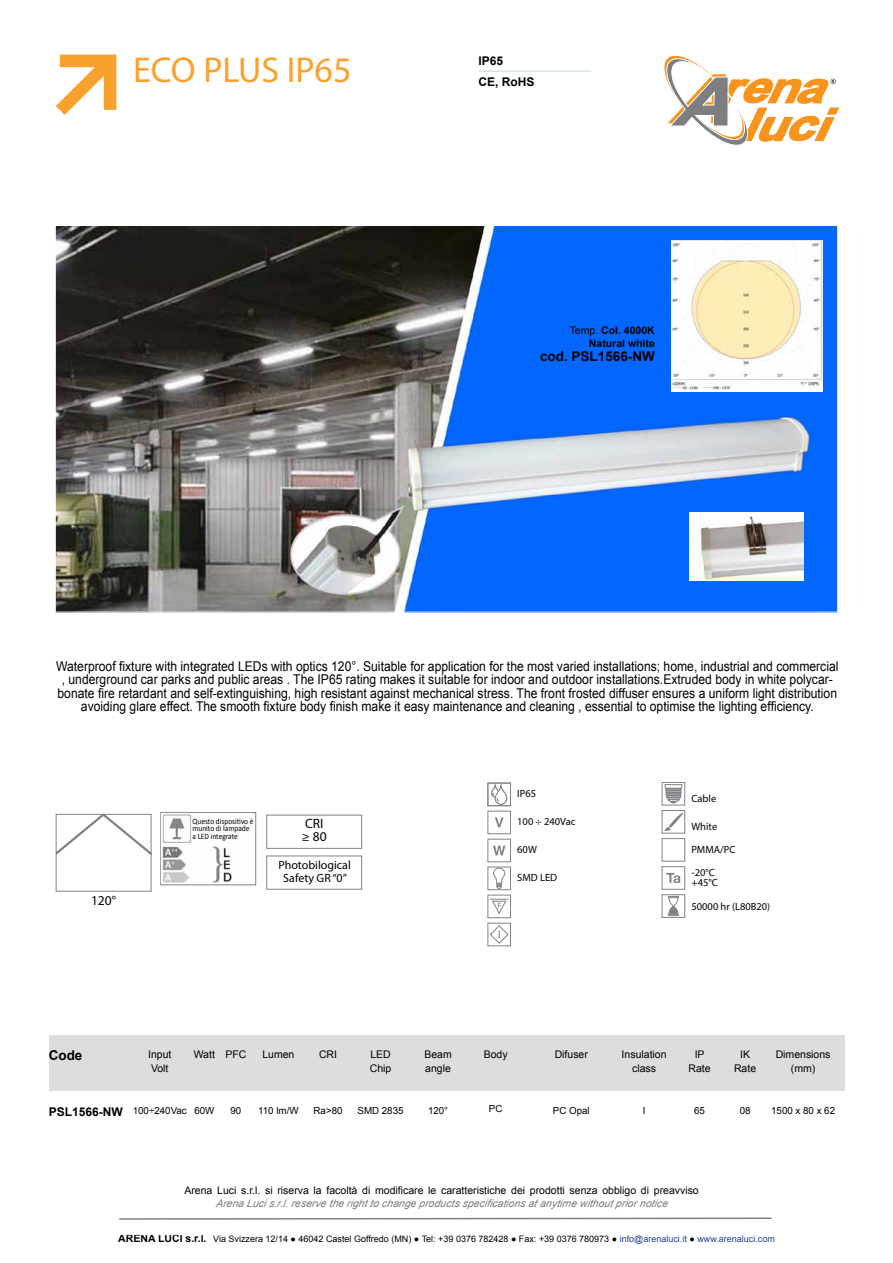
<style>
.page{position:relative;width:893px;height:1263px;background:#fff}
.page>*{position:absolute;margin:0;border:0;box-sizing:border-box;transform-origin:0 0}
.t1{font:36px "Myriad Pro";color:#f9a12d}
.t2{font:13.5px/13.5px "Arial";color:#000;text-align:center;scale:.9 1}
.t3{font:700 13.5px "Arial";color:#000}
.t4{font:13.5px/13.5px "Myriad Pro";color:#000}
.t5{font:12px/13.5px "Myriad Pro";color:#000;text-align:center}
.t6{font:700 12px "Arial";color:#000}
.t7{font:10.5px/13.5px "Arial";color:#000;text-align:center}
.t8{font:italic 10.5px "Arial";color:#7c7e81}
.t9{font:10.5px/9.8px "Myriad Pro";color:#000}
.t10{font:700 10.5px/13.5px "Arial";color:#000;text-align:right}
.t11{font:9.75px "Arial";color:#000}
.t12{font:9px "Arial";color:#000}
.t13{font:8.25px/7.5px "Calibri";color:#000;scale:.9 1}
.s1{font-weight:400}
.s2{font-weight:700;font-size:10.5px}
.s3{color:#25408f}
</style>
<div class="page">
<img style="left:57px;top:227px;width:779px;height:383px">
<hr style="left:479px;top:70px;width:112px;height:2px;background:#cce9e2">
<svg style="left:56px;top:55px;width:60px;height:60px"></svg>
<img style="left:672px;top:240px;width:151px;height:152px">
<svg style="left:664px;top:56px;width:175px;height:90px"></svg>
<div style="left:49px;top:1036px;width:795px;height:55px;background:#dcddde"></div>
<svg style="left:119px;top:1217px;width:653px;height:3px"></svg>
<img style="left:689px;top:512px;width:115px;height:68px">
<div style="left:487px;top:811px;width:24px;height:23px;border:1px solid #808285"></div>
<svg style="left:495px;top:817px;width:8px;height:10px"></svg>
<div style="left:487px;top:839px;width:24px;height:23px;border:1px solid #808285"></div>
<svg style="left:493px;top:845px;width:12px;height:10px"></svg>
<div style="left:662px;top:810px;width:23px;height:23px;border:1px solid #808285"></div>
<svg style="left:663px;top:811px;width:21px;height:20px"></svg>
<div style="left:662px;top:838px;width:23px;height:23px;border:1px solid #808285"></div>
<div style="left:487px;top:923px;width:24px;height:23px;border:1px solid #808285"></div>
<svg style="left:490px;top:925px;width:19px;height:19px"></svg>
<div style="left:487px;top:895px;width:24px;height:23px;border:1px solid #808285"></div>
<div style="left:662px;top:866px;width:23px;height:24px;border:1px solid #808285"></div>
<svg style="left:666px;top:873px;width:14px;height:10px"></svg>
<div style="left:662px;top:894px;width:23px;height:24px;border:1px solid #808285"></div>
<svg style="left:668px;top:896px;width:11px;height:20px"></svg>
<div style="left:487px;top:783px;width:24px;height:23px;border:1px solid #808285"></div>
<svg style="left:491px;top:783px;width:16px;height:22px"></svg>
<div style="left:487px;top:867px;width:24px;height:23px;border:1px solid #808285"></div>
<svg style="left:490px;top:868px;width:18px;height:46px"></svg>
<div style="left:662px;top:782px;width:23px;height:23px;border:1px solid #808285"></div>
<svg style="left:665px;top:784px;width:17px;height:19px"></svg>
<div style="left:266px;top:855px;width:96px;height:35px;border:1px solid #808285"></div>
<div style="left:266px;top:815px;width:96px;height:34px;border:1px solid #808285"></div>
<div style="left:160px;top:812px;width:96px;height:73px;background:#fff;border:1px solid #808285"></div>
<img style="left:161px;top:813px;width:90px;height:70px">
<svg style="left:58px;top:816px;width:91px;height:38px"></svg>
<div style="left:56px;top:814px;width:95px;height:77px;border:1px solid #808285"></div>
<h1 class="t1" style="left:133px;top:47px;width:220px">ECO PLUS IP65</h1>
<p class="t6" style="left:479px;top:52px;width:26px">IP65</p>
<p class="t6" style="left:479px;top:73px;width:58px">CE, RoHS</p>
<p class="t10" style="left:570px;top:323px;width:87px"><span class="s1">Temp.</span> Col. 4000K<br>Natural white</p>
<p class="t3" style="left:540px;top:347px;width:116px">cod. PSL1566-NW</p>
<p class="t2" style="left:56px;top:659px;width:871px">Waterproof fixture with integrated LEDs with optics 120°. Suitable for application for the most varied installations; home, industrial and commercial , underground car parks and public areas . The IP65 rating makes it suitable for indoor and outdoor installations.Extruded body in white polycar&shy;bonate fire retardant and self-extinguishing, high resistant against mechanical stress. The front frosted diffuser ensures a uniform light distribution avoiding glare effect. The smooth fixture body finish make it easy maintenance and cleaning , essential to optimise the lighting efficiency.</p>
<p class="t4" style="left:91px;top:893px;width:27px">120°</p>
<p class="t13" style="left:193px;top:817px;width:69px">Questo dispositivo è munito di lampade a LED integrate</p>
<p class="t4" style="left:302px;top:816px;width:26px">CRI ≥ 80</p>
<p class="t5" style="left:278px;top:858px;width:74px">Photobilogical<br>Safety GR “0”</p>
<p class="t9" style="left:517px;top:789px;width:20px">IP65</p>
<p class="t9" style="left:691px;top:793px;width:26px">Cable</p>
<p class="t9" style="left:517px;top:817px;width:60px">100 ÷ 240Vac</p>
<p class="t9" style="left:691px;top:821px;width:27px">White</p>
<p class="t9" style="left:517px;top:845px;width:21px">60W</p>
<p class="t9" style="left:691px;top:844px;width:45px">PMMA/PC</p>
<p class="t9" style="left:517px;top:873px;width:41px">SMD LED</p>
<p class="t9" style="left:691px;top:867px;width:28px">-20°C +45°C</p>
<p class="t9" style="left:691px;top:901px;width:80px">50000 hr (L80B20)</p>
<p class="t3" style="left:49px;top:1046px;width:35px">Code</p>
<p class="t6" style="left:49px;top:1104px;width:76px">PSL1566-NW</p>
<p class="t7" style="left:148px;top:1048px;width:25px;text-align:left">Input<br>Volt</p>
<p class="t11" style="left:133px;top:1104px;width:55px">100÷240Vac</p>
<p class="t7" style="left:194px;top:1048px;width:23px">Watt</p>
<p class="t11" style="left:194px;top:1104px;width:22px">60W</p>
<p class="t7" style="left:225px;top:1048px;width:22px">PFC</p>
<p class="t11" style="left:230px;top:1104px;width:12px">90</p>
<p class="t7" style="left:262px;top:1048px;width:34px">Lumen</p>
<p class="t11" style="left:258px;top:1104px;width:42px">110 lm/W</p>
<p class="t7" style="left:319px;top:1048px;width:20px">CRI</p>
<p class="t11" style="left:314px;top:1104px;width:30px">Ra&gt;80</p>
<p class="t7" style="left:370px;top:1048px;width:23px;text-align:left">LED<br>Chip</p>
<p class="t11" style="left:357px;top:1104px;width:48px">SMD 2835</p>
<p class="t7" style="left:424px;top:1048px;width:29px;text-align:left">Beam angle</p>
<p class="t11" style="left:428px;top:1104px;width:22px">120°</p>
<p class="t7" style="left:484px;top:1048px;width:25px">Body</p>
<p class="t11" style="left:489px;top:1102px;width:15px">PC</p>
<p class="t7" style="left:555px;top:1048px;width:35px">Difuser</p>
<p class="t11" style="left:553px;top:1104px;width:38px">PC Opal</p>
<p class="t7" style="left:622px;top:1048px;width:46px">Insulation class</p>
<p class="t11" style="left:643px;top:1104px;width:4px">I</p>
<p class="t7" style="left:688px;top:1048px;width:24px">IP<br>Rate</p>
<p class="t11" style="left:694px;top:1104px;width:12px">65</p>
<p class="t7" style="left:734px;top:1048px;width:24px">IK<br>Rate</p>
<p class="t11" style="left:740px;top:1104px;width:12px">08</p>
<p class="t7" style="left:776px;top:1048px;width:56px">Dimensions (mm)</p>
<p class="t11" style="left:771px;top:1104px;width:65px">1500 x 80 x 62</p>
<p class="t7" style="left:184px;top:1184px;width:516px">Arena Luci s.r.l. si riserva la facoltà di modificare le caratteristiche dei prodotti senza obbligo di preavviso</p>
<p class="t8" style="left:216px;top:1197px;width:456px">Arena Luci s.r.l.reserve the right to change products specifications at anytime without prior notice</p>
<p class="t12" style="left:118px;top:1233px;width:658px"><span class="s2">ARENA LUCI s.r.l.</span> Via Svizzera 12/14 ● 46042 Castel Goffredo (MN) ● Tel: +39 0376 782428 ● Fax: +39 0376 780973 ● <span class="s3">info@arenaluci.it</span> ● <span class="s3">www.arenaluci.com</span></p>
</div>
